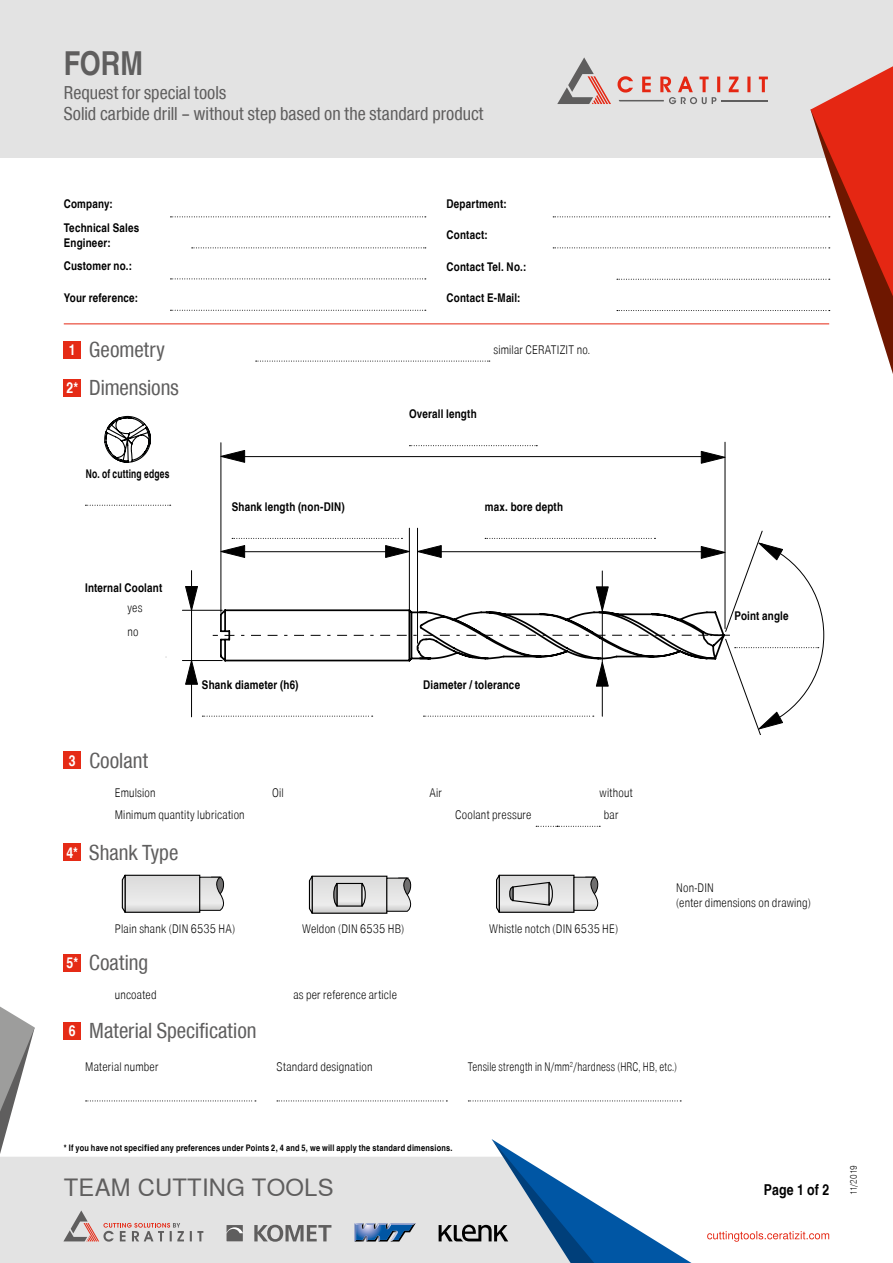
<style>
.page{position:relative;width:893px;height:1263px;background:#fff}
.page>*{position:absolute;margin:0;border:0;box-sizing:border-box;transform-origin:0 0}
.t1{font:700 33px "Nimbus Sans WNT Global Cond";color:#5f5e5e}
.t2{font:23.85px "Nimbus Sans WNT Global";letter-spacing:.01em;color:#5f5e5e}
.t3{font:21px "Nimbus Sans WNT Global Cond";color:#5f5e5e}
.t4{font:18px/21.6px "Nimbus Sans WNT Global Cond";color:#5f5e5e}
.t5{font:700 15px "Nimbus Sans WNT Global Cond";letter-spacing:.005em;color:#000}
.t6{font:300 12px/15px "Nimbus Sans WNT Global Cond";letter-spacing:.015em;color:#000}
.t7{font:700 12px/15px "Nimbus Sans WNT Global Cond";letter-spacing:.015em;color:#000}
.t8{font:300 12px "Nimbus Sans WNT Global Cond";letter-spacing:.015em;color:#000;scale:.91 1}
.t9{font:700 12px "Nimbus Sans WNT Global Cond";letter-spacing:.015em;color:#000;scale:.86 1}
.t10{font:700 9px "Nimbus Sans WNT Global Cond";letter-spacing:.025em;color:#000}
.t11{font:300 9px "Nimbus Sans WNT Global Cond";letter-spacing:-.01em;color:#000}
.s1{font-weight:700;font-size:15px;color:#fff}
</style>
<div class="page">
<div style="left:0;top:0;width:893px;height:157px;background:#e3e3e3"></div>
<div style="left:0;top:1157px;width:439px;height:106px;background:#e3e3e3"></div>
<svg style="left:63px;top:1210px;width:140px;height:31px;background:#d2c8c8"></svg>
<svg style="left:254px;top:1225px;width:77px;height:17px"></svg>
<svg style="left:226px;top:1225px;width:17px;height:16px"></svg>
<svg style="left:354px;top:1223px;width:62px;height:18px"></svg>
<svg style="left:0;top:1006px;width:35px;height:148px"></svg>
<svg style="left:707px;top:1231px;width:122px;height:11px"></svg>
<svg style="left:439px;top:1139px;width:252px;height:124px"></svg>
<hr style="left:64px;top:324px;width:765px;height:1px;background:#e52713">
<div style="left:64px;top:1022px;width:17px;height:17px;background:#e52b16"></div>
<div style="left:64px;top:954px;width:17px;height:17px;background:#e52b16"></div>
<div style="left:64px;top:844px;width:17px;height:17px;background:#e52b16"></div>
<div style="left:64px;top:752px;width:17px;height:17px;background:#e52b16"></div>
<div style="left:64px;top:379px;width:17px;height:17px;background:#e52b16"></div>
<div style="left:64px;top:341px;width:17px;height:17px;background:#e52b16"></div>
<svg style="left:86px;top:1100px;width:170px;height:1px"></svg>
<svg style="left:277px;top:1100px;width:170px;height:1px"></svg>
<svg style="left:468px;top:1100px;width:213px;height:1px"></svg>
<svg style="left:127px;top:874px;width:74px;height:39px"></svg>
<div style="left:125px;top:875px;width:75px;height:37px;background:#e2e2e2"></div>
<div style="left:125px;top:875px;width:75px;height:38px;border:1px solid #000"></div>
<svg style="left:121px;top:874px;width:6px;height:39px"></svg>
<svg style="left:199px;top:876px;width:26px;height:35px"></svg>
<div style="left:304px;top:874px;width:112px;height:41px;background:linear-gradient(to bottom,#fff,#fff)"></div>
<svg style="left:314px;top:878px;width:71px;height:34px;background:#e0e0e0"></svg>
<div style="left:312px;top:876px;width:75px;height:38px;border:1px solid #000"></div>
<svg style="left:308px;top:874px;width:6px;height:41px"></svg>
<svg style="left:386px;top:877px;width:30px;height:35px"></svg>
<div style="left:337px;top:883px;width:25px;height:23px;background:#e3e3e3"></div>
<div style="left:336px;top:883px;width:27px;height:24px;border:1px solid #000"></div>
<svg style="left:361px;top:882px;width:5px;height:25px"></svg>
<svg style="left:333px;top:882px;width:5px;height:25px"></svg>
<svg style="left:501px;top:874px;width:74px;height:39px"></svg>
<div style="left:499px;top:875px;width:75px;height:37px;background:#e0e0e0"></div>
<div style="left:499px;top:875px;width:75px;height:38px;border:1px solid #000"></div>
<svg style="left:496px;top:874px;width:5px;height:39px"></svg>
<svg style="left:509px;top:881px;width:44px;height:25px"></svg>
<svg style="left:573px;top:876px;width:26px;height:35px"></svg>
<svg style="left:184px;top:445px;width:641px;height:284px"></svg>
<svg style="left:85px;top:505px;width:86px;height:1px"></svg>
<svg style="left:104px;top:416px;width:47px;height:47px"></svg>
<svg style="left:256px;top:361px;width:234px;height:1px"></svg>
<svg style="left:553px;top:57px;width:340px;height:317px"></svg>
<svg style="left:170px;top:310px;width:256px;height:1px"></svg>
<svg style="left:170px;top:279px;width:256px;height:1px"></svg>
<svg style="left:192px;top:247px;width:234px;height:1px"></svg>
<svg style="left:170px;top:216px;width:256px;height:1px"></svg>
<svg style="left:536px;top:826px;width:64px;height:1px"></svg>
<h1 class="t1" style="left:64px;top:44px;width:81px">FORM</h1>
<h3 class="t4" style="left:64px;top:82px;width:422px">Request for special tools<br>Solid carbide drill – without step based on the standard product</h3>
<p class="t7" style="left:64px;top:197px;width:51px">Company:</p>
<p class="t7" style="left:64px;top:220px;width:77px">Technical Sales<br>Engineer:</p>
<p class="t7" style="left:64px;top:259px;width:70px">Customer no.:</p>
<p class="t7" style="left:64px;top:290px;width:76px">Your reference:</p>
<h3 class="t3" style="left:69px;top:338px;width:97px"><span class="s1">1</span> Geometry</h3>
<h3 class="t3" style="left:66px;top:376px;width:114px"><span class="s1">2*</span> Dimensions</h3>
<p class="t9" style="left:86px;top:466px;width:99px">No. of cutting edges</p>
<p class="t7" style="left:446px;top:197px;width:62px">Department:</p>
<p class="t7" style="left:446px;top:228px;width:43px">Contact:</p>
<p class="t7" style="left:446px;top:259px;width:81px">Contact Tel. No.:</p>
<p class="t7" style="left:446px;top:290px;width:76px">Contact E-Mail:</p>
<p class="t6" style="left:493px;top:342px;width:98px">similar CERATIZIT no.</p>
<p class="t7" style="left:409px;top:406px;width:69px">Overall length</p>
<p class="t7" style="left:232px;top:499px;width:114px">Shank length (non-DIN)</p>
<p class="t7" style="left:485px;top:499px;width:80px">max. bore depth</p>
<p class="t7" style="left:85px;top:580px;width:79px">Internal Coolant</p>
<p class="t6" style="left:128px;top:596px;width:16px;line-height:23.4px">yes no</p>
<h3 class="t3" style="left:69px;top:748px;width:81px"><span class="s1">3</span> Coolant</h3>
<p class="t7" style="left:202px;top:677px;width:98px">Shank diameter (h6)</p>
<p class="t7" style="left:423px;top:677px;width:99px">Diameter / tolerance</p>
<p class="t6" style="left:115px;top:785px;width:42px">Emulsion</p>
<p class="t6" style="left:272px;top:785px;width:13px">Oil</p>
<p class="t6" style="left:429px;top:785px;width:14px">Air</p>
<p class="t6" style="left:600px;top:785px;width:35px">without</p>
<p class="t6" style="left:115px;top:807px;width:131px">Minimum quantity lubrication</p>
<p class="t6" style="left:455px;top:807px;width:78px">Coolant pressure</p>
<p class="t6" style="left:604px;top:807px;width:16px">bar</p>
<h3 class="t3" style="left:67px;top:840px;width:113px"><span class="s1">4*</span> Shank Type</h3>
<p class="t6" style="left:115px;top:921px;width:122px">Plain shank (DIN 6535 HA)</p>
<p class="t6" style="left:302px;top:921px;width:104px">Weldon (DIN 6535 HB)</p>
<p class="t6" style="left:489px;top:921px;width:131px">Whistle notch (DIN 6535 HE)</p>
<h3 class="t3" style="left:66px;top:951px;width:83px"><span class="s1">5*</span> Coating</h3>
<p class="t6" style="left:115px;top:987px;width:43px">uncoated</p>
<p class="t6" style="left:293px;top:987px;width:105px">as per reference article</p>
<h3 class="t3" style="left:69px;top:1019px;width:189px"><span class="s1">6</span> Material Specification</h3>
<p class="t7" style="left:734px;top:608px;width:56px">Point angle</p>
<p class="t6" style="left:676px;top:880px;width:136px">Non-DIN<br>(enter dimensions on drawing)</p>
<p class="t6" style="left:85px;top:1059px;width:75px">Material number</p>
<p class="t6" style="left:277px;top:1059px;width:97px">Standard designation</p>
<p class="t8" style="left:468px;top:1060px;width:231px">Tensile strength in N/mm<sup>2</sup>/hardness (HRC, HB, etc.)</p>
<p class="t10" style="left:64px;top:1143px;width:390px">* If you have not specified any preferences under Points 2, 4 and 5, we will apply the standard dimensions.</p>
<h2 class="t2" style="left:64px;top:1173px;width:271px">TEAM CUTTING TOOLS</h2>
<p class="t5" style="left:764px;top:1181px;width:67px">Page 1 of 2</p>
<p class="t11" style="left:848px;top:1195px;width:32px;rotate:-90deg">11/2019</p>
</div>
